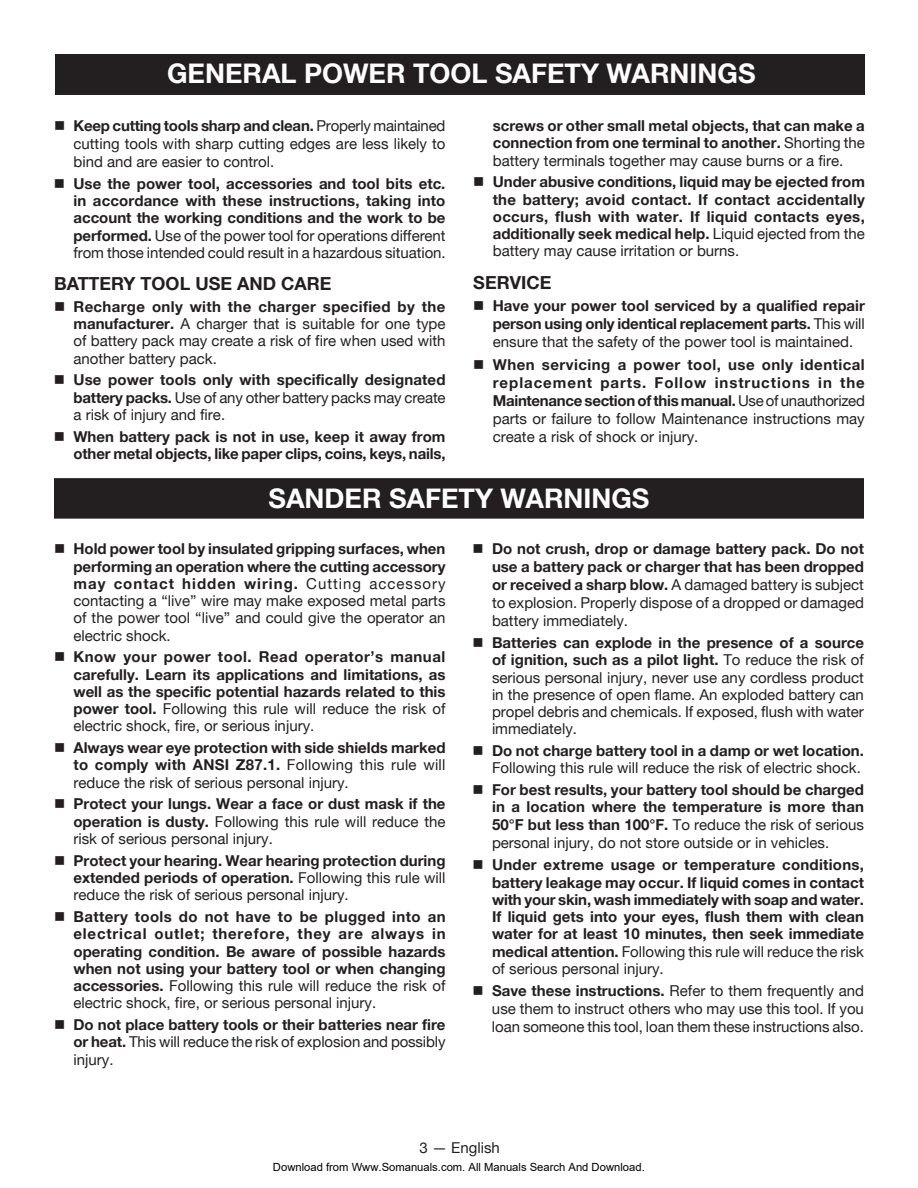
<style>
.page{position:relative;width:918px;height:1188px;background:#fff}
.page>*{position:absolute;margin:0;border:0;box-sizing:border-box;transform-origin:0 0}
.t1{font:700 27px "Helvetica Neue";color:#fff}
.t2{font:700 18px "Helvetica Neue";color:#231f20}
.t3{font:700 15px/17.2px "Helvetica Neue";color:#231f20;text-align:justify}
.t4{font:15px/17.2px "Helvetica Neue";color:#231f20;text-align:justify}
.t5{font:11.25px "Arial";color:#000}
.s1{font-weight:700}
.s2{font-weight:400}
</style>
<div class="page">
<div style="left:56px;top:54px;width:810px;height:40px;background:#231f20"></div>
<div style="left:55px;top:479px;width:808px;height:39px;background:#231f20"></div>
<div style="left:54px;top:478px;width:810px;height:41px;border:2px solid #231f20"></div>
<h1 class="t1" style="left:167px;top:57px;width:590px">GENERAL POWER TOOL SAFETY WARNINGS</h1>
<p class="t4" style="left:73px;top:117px;width:373px;line-height:18px;text-indent:-19px">■ <span class="s1">Keep cutting tools sharp and clean.</span> Properly maintained cutting tools with sharp cutting edges are less likely to bind and are easier to control.</p>
<p class="t3" style="left:73px;top:175px;width:374px;text-indent:-20px">■ Use the power tool, accessories and tool bits etc. in accordance with these instructions, taking into account the working conditions and the work to be performed. <span class="s2">Use of the power tool for operations different from those intended could result in a hazardous situation.</span></p>
<p class="t2" style="left:54px;top:273px;width:279px">BATTERY TOOL USE AND CARE</p>
<p class="t4" style="left:73px;top:298px;width:374px;text-indent:-19px">■ <span class="s1">Recharge only with the charger specified by the manufacturer.</span> A charger that is suitable for one type of battery pack may create a risk of fire when used with another battery pack.</p>
<p class="t3" style="left:73px;top:371px;width:374px;text-indent:-20px">■ Use power tools only with specifically designated battery packs. <span class="s2">Use of any other battery packs may create a risk of injury and fire.</span></p>
<p class="t3" style="left:54px;top:427px;width:393px;text-align:right">■ When battery pack is not in use, keep it away from other metal objects, like paper clips, coins, keys, nails,</p>
<p class="t3" style="left:493px;top:117px;width:374px">screws or other small metal objects, that can make a connection from one terminal to another. <span class="s2">Shorting the battery terminals together may cause burns or a fire.</span></p>
<p class="t3" style="left:493px;top:173px;width:374px;text-indent:-20px">■ Under abusive conditions, liquid may be ejected from the battery; avoid contact. If contact accidentally occurs, flush with water. If liquid contacts eyes, additionally seek medical help. <span class="s2">Liquid ejected from the battery may cause irritation or burns.</span></p>
<p class="t2" style="left:473px;top:271px;width:80px">SERVICE</p>
<p class="t3" style="left:493px;top:296px;width:374px;line-height:18px;text-indent:-20px">■ Have your power tool serviced by a qualified repair person using only identical replacement parts. <span class="s2">This will ensure that the safety of the power tool is maintained.</span></p>
<p class="t3" style="left:493px;top:355px;width:374px;line-height:18px;text-indent:-20px">■ When servicing a power tool, use only identical replacement parts. Follow instructions in the Maintenance section of this manual. <span class="s2">Use of unauthorized parts or failure to follow Maintenance instructions may create a risk of shock or injury.</span></p>
<h1 class="t1" style="left:269px;top:482px;width:38px">Sander</h1>
<h1 class="t1" style="left:389px;top:482px;width:262px">SAFETY WARNINGS</h1>
<p class="t4" style="left:74px;top:540px;width:374px;text-indent:-20px">■ <span class="s1">Hold power tool by insulated gripping surfaces, when performing an operation where the cutting accessory may contact hidden wiring.</span> Cutting accessory contacting a “live” wire may make exposed metal parts of the power tool “live” and could give the operator an electric shock.</p>
<p class="t3" style="left:74px;top:648px;width:374px;text-indent:-20px">■ Know your power tool. Read operator’s manual carefully. Learn its applications and limitations, as well as the specific potential hazards related to this power tool. <span class="s2">Following this rule will reduce the risk of electric shock, fire, or serious injury.</span></p>
<p class="t3" style="left:74px;top:739px;width:374px;text-indent:-20px">■ Always wear eye protection with side shields marked to comply with ANSI Z87.1. <span class="s2">Following this rule will reduce the risk of serious personal injury.</span></p>
<p class="t3" style="left:74px;top:795px;width:374px;text-indent:-19px">■ Protect your lungs. Wear a face or dust mask if the operation is dusty. <span class="s2">Following this rule will reduce the risk of serious personal injury.</span></p>
<p class="t3" style="left:74px;top:851px;width:374px;text-indent:-19px">■ Protect your hearing. Wear hearing protection during extended periods of operation. <span class="s2">Following this rule will reduce the risk of serious personal injury.</span></p>
<p class="t3" style="left:74px;top:908px;width:374px;text-indent:-19px">■ Battery tools do not have to be plugged into an electrical outlet; therefore, they are always in operating condition. Be aware of possible hazards when not using your battery tool or when changing accessories. <span class="s2">Following this rule will reduce the risk of electric shock, fire, or serious personal injury.</span></p>
<p class="t3" style="left:74px;top:1016px;width:374px;text-indent:-19px">■ Do not place battery tools or their batteries near fire or heat. <span class="s2">This will reduce the risk of explosion and possibly injury.</span></p>
<p class="t3" style="left:492px;top:540px;width:374px;line-height:18px;text-indent:-20px">■ Do not crush, drop or damage battery pack. Do not use a battery pack or charger that has been dropped or received a sharp blow. <span class="s2">A damaged battery is subject to explosion. Properly dispose of a dropped or damaged battery immediately.</span></p>
<p class="t4" style="left:492px;top:634px;width:374px;text-indent:-20px">■ <span class="s1">Batteries can explode in the presence of a source of ignition, such as a pilot light.</span> To reduce the risk of serious personal injury, never use any cordless product in the presence of open flame. An exploded battery can propel debris and chemicals. If exposed, flush with water immediately.</p>
<p class="t4" style="left:472px;top:742px;width:393px;text-align:right">■ <span class="s1">Do not charge battery tool in a damp or wet location.<br></span>Following this rule will reduce the risk of electric shock.</p>
<p class="t3" style="left:492px;top:781px;width:374px;line-height:17.7px;text-indent:-20px">■ For best results, your battery tool should be charged in a location where the temperature is more than 50°F but less than 100°F. <span class="s2">To reduce the risk of serious personal injury, do not store outside or in vehicles.</span></p>
<p class="t3" style="left:492px;top:856px;width:374px;text-indent:-20px">■ Under extreme usage or temperature conditions, battery leakage may occur. If liquid comes in contact with your skin, wash immediately with soap and water.<br>If liquid gets into your eyes, flush them with clean water for at least 10 minutes, then seek immediate medical attention. <span class="s2">Following this rule will reduce the risk of serious personal injury.</span></p>
<p class="t4" style="left:492px;top:982px;width:373px;line-height:18px;text-indent:-19px">■ <span class="s1">Save these instructions.</span> Refer to them frequently and use them to instruct others who may use this tool. If you loan someone this tool, loan them these instructions also.</p>
<p class="t4" style="left:420px;top:1139px;width:82px">3 — English</p>
<p class="t5" style="left:273px;top:1160px;width:373px">Download from Www.Somanuals.com. All Manuals Search And Download.</p>
</div>
